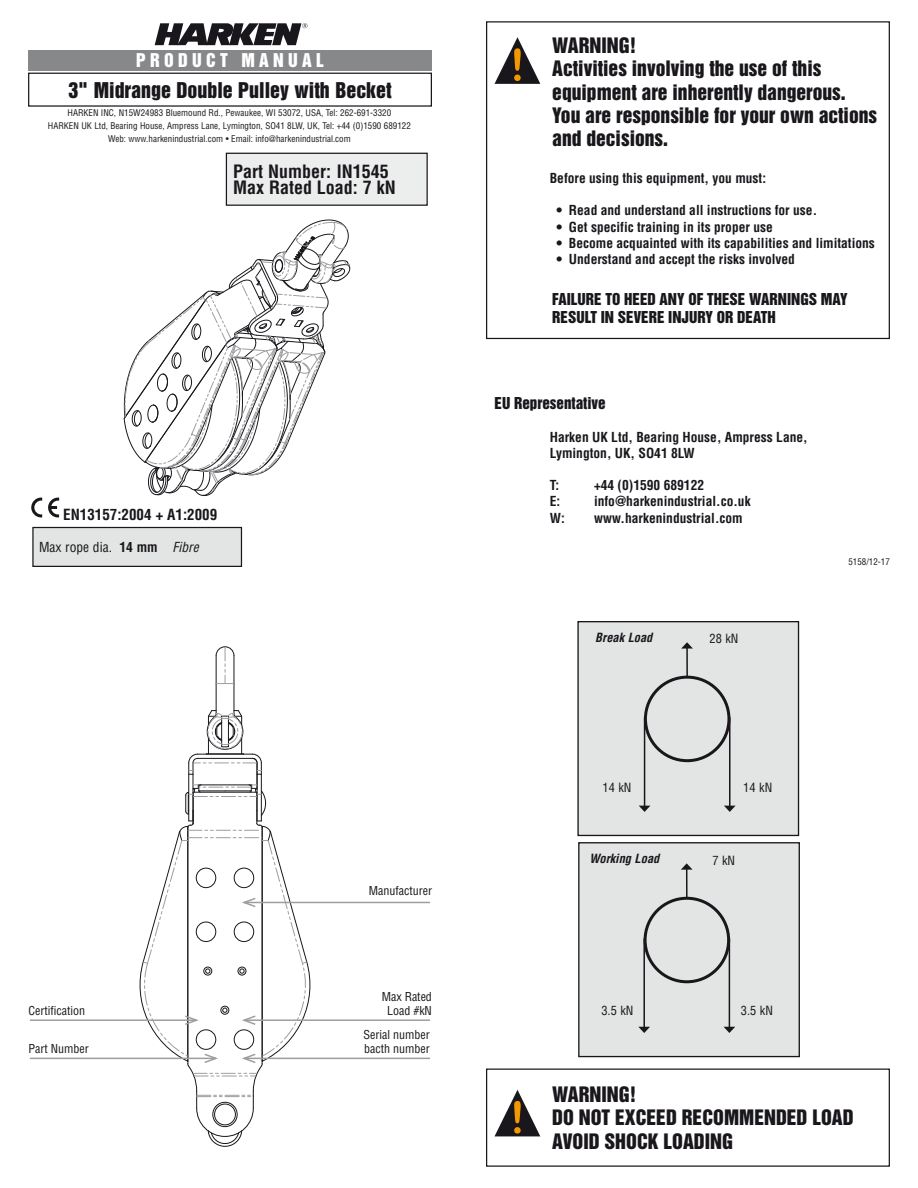
<style>
.page{position:relative;width:918px;height:1188px;background:#fff}
.page>*{position:absolute;margin:0;border:0;box-sizing:border-box;transform-origin:0 0}
.t1{font:19.8px "Helvetica Inserat";color:#1a171c}
.t2{font:19.5px/23.4px "Helvetica Inserat";color:#1a171c}
.t3{font:700 condensed 18px/15.8px "Helvetica";color:#1a171c}
.t4{font:17.4px "Helvetica Inserat";letter-spacing:.25em;color:#fff}
.t5{font:15px/18px "Helvetica Inserat";color:#1a171c}
.t6{font:700 condensed 15px "Helvetica";color:#1a171c}
.t7{font:700 condensed 13.5px/16.2px "Helvetica";color:#1a171c}
.t8{font:condensed 13.5px "Helvetica";color:#1a171c}
.t9{font:condensed 12.45px "Helvetica";color:#1a171c}
.t10{font:italic 700 condensed 12.45px "Helvetica";color:#1a171c}
.t11{font:condensed 12px/14.4px "Helvetica";color:#1a171c;text-align:center}
.t12{font:condensed 9px/12.9px "Helvetica";color:#1a171c;text-align:center}
.s1{font-weight:700}
.s2{font-style:italic}
</style>
<div class="page">
<svg style="left:155px;top:23px;width:153px;height:22px"></svg>
<svg style="left:48px;top:498px;width:11px;height:19px"></svg>
<svg style="left:31px;top:498px;width:11px;height:19px"></svg>
<svg style="left:123px;top:219px;width:227px;height:277px"></svg>
<div style="left:33px;top:528px;width:208px;height:38px;background:#e3e4e4"></div>
<div style="left:32px;top:527px;width:210px;height:40px;border:1px solid #1a171c"></div>
<div style="left:226px;top:153px;width:201px;height:52px;background:#eceded"></div>
<div style="left:226px;top:153px;width:202px;height:53px;border:1px solid #1a171c"></div>
<div style="left:28px;top:50px;width:404px;height:20px;background:#87888a"></div>
<div style="left:28px;top:73px;width:404px;height:34px;border:1px solid #1a171c"></div>
<div style="left:486px;top:21px;width:404px;height:318px;border:1px solid #1a171c"></div>
<svg style="left:495px;top:37px;width:45px;height:47px"></svg>
<div style="left:486px;top:1069px;width:404px;height:98px;border:1px solid #1a171c"></div>
<svg style="left:495px;top:1090px;width:45px;height:46px"></svg>
<div style="left:578px;top:622px;width:221px;height:213px;background:#e3e4e4"></div>
<div style="left:577px;top:621px;width:222px;height:215px;border:1px solid #1a171c"></div>
<div style="left:579px;top:843px;width:220px;height:214px;background:#e3e4e4"></div>
<div style="left:578px;top:842px;width:222px;height:215px;border:1px solid #1a171c"></div>
<div style="left:644px;top:676px;width:86px;height:86px;border:3px solid #1a171c;border-radius:50%"></div>
<hr style="left:644px;top:717px;width:1px;height:89px;background:#1a171c">
<svg style="left:639px;top:806px;width:11px;height:6px"></svg>
<hr style="left:729px;top:717px;width:2px;height:89px;background:#1a171c">
<svg style="left:724px;top:806px;width:11px;height:6px"></svg>
<hr style="left:686px;top:648px;width:2px;height:29px;background:#1a171c">
<svg style="left:681px;top:642px;width:12px;height:7px"></svg>
<div style="left:644px;top:897px;width:86px;height:86px;border:3px solid #1a171c;border-radius:50%"></div>
<hr style="left:643px;top:939px;width:2px;height:88px;background:#1a171c">
<svg style="left:638px;top:1027px;width:12px;height:6px"></svg>
<hr style="left:729px;top:938px;width:1px;height:89px;background:#1a171c">
<svg style="left:724px;top:1027px;width:11px;height:6px"></svg>
<hr style="left:686px;top:869px;width:2px;height:29px;background:#1a171c">
<svg style="left:681px;top:863px;width:12px;height:7px"></svg>
<hr style="left:234px;top:684px;width:1px;height:30px;background:#1a171c">
<hr style="left:216px;top:684px;width:1px;height:30px;background:#1a171c">
<svg style="left:215px;top:646px;width:20px;height:38px"></svg>
<hr style="left:244px;top:902px;width:186px;height:1px;background:#9c9e9f">
<hr style="left:244px;top:1058px;width:186px;height:1px;background:#9c9e9f">
<hr style="left:244px;top:1019px;width:186px;height:2px;background:#9c9e9f">
<hr style="left:30px;top:1019px;width:166px;height:2px;background:#9c9e9f">
<hr style="left:30px;top:1058px;width:186px;height:1px;background:#9c9e9f">
<svg style="left:132px;top:710px;width:186px;height:437px"></svg>
<p class="t4" style="left:136px;top:50px;width:189px">PRODUCT MANUAL</p>
<h1 class="t1" style="left:68px;top:78px;width:325px">3" Midrange Double Pulley with Becket</h1>
<p class="t12" style="left:48px;top:106px;width:365px">HARKEN INC, N15W24983 Bluemound Rd., Pewaukee, WI 53072, USA, Tel: 262-691-3320<br>HARKEN UK Ltd, Bearing House, Ampress Lane, Lymington, SO41 8LW, UK, Tel: +44 (0)1590 689122<br>Web: www.harkenindustrial.com • Email: info@harkenindustrial.com</p>
<h3 class="t3" style="left:233px;top:164px;width:164px">Part Number: IN1545<br>Max Rated Load: 7 kN</h3>
<p class="t6" style="left:63px;top:505px;width:156px">EN13157:2004 + A1:2009</p>
<p class="t8" style="left:39px;top:539px;width:161px">Max rope dia. <span class="s1">14 mm</span> <span class="s2">Fibre</span></p>
<p class="t11" style="left:29px;top:1003px;width:58px">Certification</p>
<p class="t11" style="left:29px;top:1041px;width:62px">Part Number</p>
<p class="t11" style="left:369px;top:883px;width:65px">Manufacturer</p>
<p class="t11" style="left:382px;top:989px;width:52px">Max Rated<br>Load #kN</p>
<p class="t11" style="left:364px;top:1027px;width:68px;text-align:left">Serial number bacth number</p>
<h2 class="t2" style="left:552px;top:34px;width:326px">WARNING!<br>Activities involving the use of this equipment are inherently dangerous.<br>You are responsible for your own actions and decisions.</h2>
<p class="t7" style="left:550px;top:170px;width:218px">Before using this equipment, you must:</p>
<p class="t7" style="left:557px;top:202px;width:262px">• Read and understand all instructions for use.</p>
<p class="t7" style="left:557px;top:218px;width:218px">• Get specific training in its proper use</p>
<p class="t7" style="left:557px;top:235px;width:320px">• Become acquainted with its capabilities and limitations</p>
<p class="t7" style="left:557px;top:251px;width:240px">• Understand and accept the risks involved</p>
<p class="t5" style="left:552px;top:291px;width:297px">FAILURE TO HEED ANY OF THESE WARNINGS MAY<br>RESULT IN SEVERE INJURY OR DEATH</p>
<p class="t5" style="left:495px;top:395px;width:113px">EU Representative</p>
<p class="t7" style="left:550px;top:428px;width:259px">Harken UK Ltd, Bearing House, Ampress Lane,<br>Lymington, UK, SO41 8LW</p>
<p class="t7" style="left:550px;top:477px;width:11px">T:</p>
<p class="t7" style="left:594px;top:477px;width:112px">+44 (0)1590 689122</p>
<p class="t7" style="left:550px;top:493px;width:12px">E:</p>
<p class="t7" style="left:594px;top:493px;width:158px">info@harkenindustrial.co.uk</p>
<p class="t7" style="left:550px;top:509px;width:16px">W:</p>
<p class="t7" style="left:594px;top:509px;width:150px">www.harkenindustrial.com</p>
<p class="t10" style="left:595px;top:630px;width:59px">Break Load</p>
<p class="t9" style="left:710px;top:631px;width:30px">28 kN</p>
<p class="t12" style="left:848px;top:555px;width:43px">5158/12-17</p>
<p class="t9" style="left:603px;top:780px;width:30px">14 kN</p>
<p class="t9" style="left:743px;top:780px;width:30px">14 kN</p>
<p class="t10" style="left:589px;top:850px;width:72px">Working Load</p>
<p class="t9" style="left:712px;top:852px;width:24px">7 kN</p>
<p class="t9" style="left:601px;top:1002px;width:34px">3.5 kN</p>
<p class="t9" style="left:741px;top:1002px;width:34px">3.5 kN</p>
<h2 class="t2" style="left:552px;top:1083px;width:303px">WARNING!<br>DO NOT EXCEED RECOMMENDED LOAD<br>AVOID SHOCK LOADING</h2>
</div>
